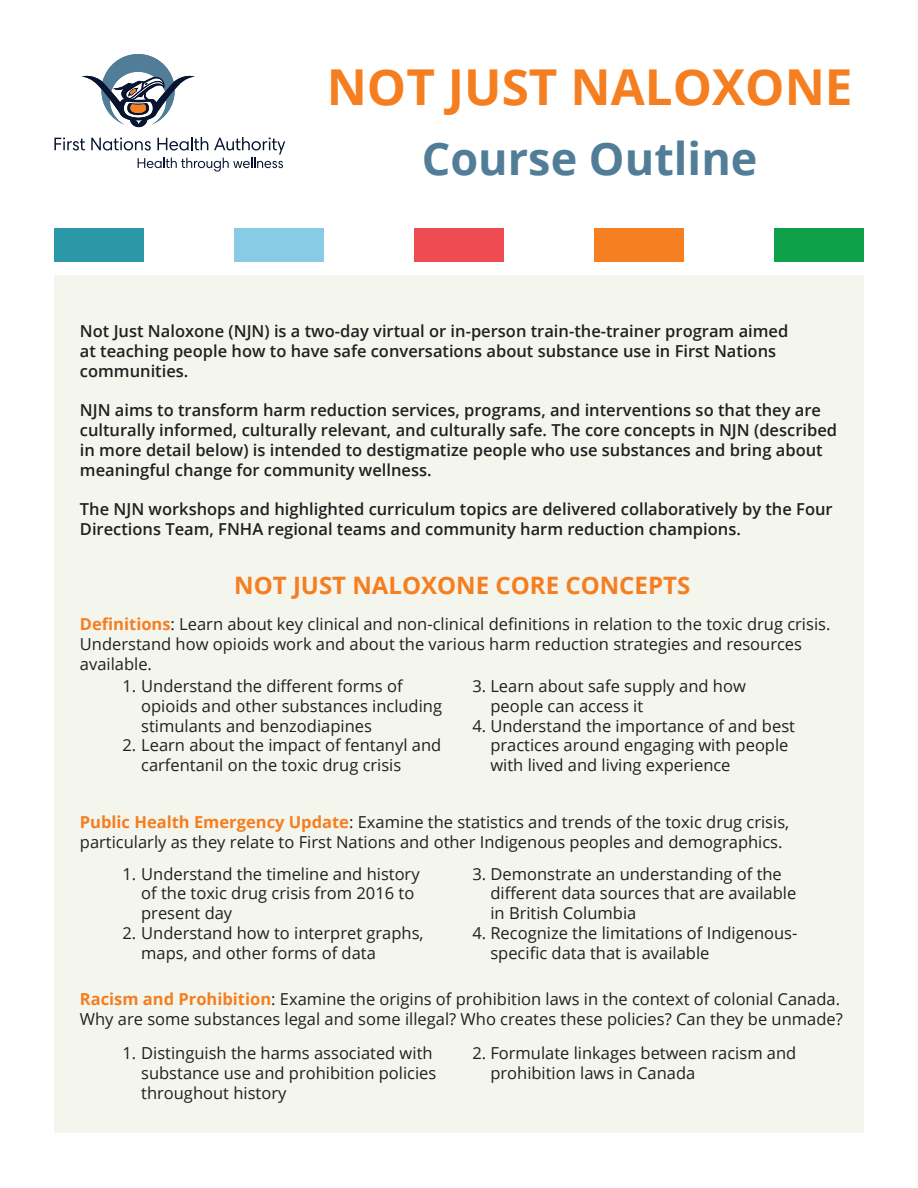
<style>
.page{position:relative;width:918px;height:1188px;background:#fff}
.page>*{position:absolute;margin:0;border:0;box-sizing:border-box;transform-origin:0 0}
.t1{font:700 49.5px "Open Sans";color:#f57e20}
.t2{font:700 45px "Open Sans";color:#527d98}
.t3{font:700 24px "Open Sans";color:#f57e20}
.t4{font:16.5px/19.8px "Open Sans";color:#231f20}
.t5{font:600 16.5px/19.8px "Open Sans";color:#231f20}
.s1{font-weight:700;color:#f57e20}
</style>
<div class="page">
<svg style="left:54px;top:138px;width:31px;height:13px"></svg>
<svg style="left:91px;top:137px;width:194px;height:35px"></svg>
<svg style="left:82px;top:54px;width:113px;height:74px"></svg>
<div style="left:54px;top:228px;width:89px;height:34px;background:#2a98a7"></div>
<div style="left:234px;top:228px;width:90px;height:34px;background:#88cbe5"></div>
<div style="left:414px;top:228px;width:90px;height:34px;background:#ef4b52"></div>
<div style="left:594px;top:228px;width:90px;height:34px;background:#f57f21"></div>
<div style="left:775px;top:228px;width:89px;height:34px;background:#0fa14a"></div>
<div style="left:54px;top:275px;width:810px;height:858px;background:#f4f5ed"></div>
<p class="t1" style="left:327px;top:52px;width:527px">NOT JUST NALOXONE</p>
<p class="t2" style="left:422px;top:127px;width:337px">Course Outline</p>
<p class="t5" style="left:80px;top:321px;width:710px">Not Just Naloxone (NJN) is a two-day virtual or in-person train-the-trainer program aimed at teaching people how to have safe conversations about substance use in First Nations communities.</p>
<p class="t5" style="left:80px;top:400px;width:759px">NJN aims to transform harm reduction services, programs, and interventions so that they are culturally informed, culturally relevant, and culturally safe. The core concepts in NJN (described in more detail below) is intended to destigmatize people who use substances and bring about meaningful change for community wellness.</p>
<p class="t5" style="left:80px;top:499px;width:754px">The NJN workshops and highlighted curriculum topics are delivered collaboratively by the Four<br>Directions Team, FNHA regional teams and community harm reduction champions.</p>
<p class="t3" style="left:234px;top:568px;width:457px">NOT JUST NALOXONE CORE CONCEPTS</p>
<p class="t4" style="left:80px;top:614px;width:752px"><span class="s1">Definitions</span>: Learn about key clinical and non-clinical definitions in relation to the toxic drug crisis.<br>Understand how opioids work and about the various harm reduction strategies and resources available.</p>
<p class="t4" style="left:141px;top:676px;width:302px;text-indent:-19px">1. Understand the different forms of opioids and other substances including stimulants and benzodiapines</p>
<p class="t4" style="left:141px;top:735px;width:302px;text-indent:-19px">2. Learn about the impact of fentanyl and carfentanil on the toxic drug crisis</p>
<p class="t4" style="left:490px;top:676px;width:257px;text-indent:-18px">3. Learn about safe supply and how people can access it</p>
<p class="t4" style="left:490px;top:715px;width:306px;text-indent:-18px">4. Understand the importance of and best practices around engaging with people with lived and living experience</p>
<p class="t4" style="left:80px;top:812px;width:711px"><span class="s1">Public Health Emergency Update</span>: Examine the statistics and trends of the toxic drug crisis, particularly as they relate to First Nations and other Indigenous peoples and demographics.</p>
<p class="t4" style="left:141px;top:863px;width:280px;text-indent:-19px">1. Understand the timeline and history of the toxic drug crisis from 2016 to present day</p>
<p class="t4" style="left:141px;top:923px;width:284px;text-indent:-19px">2. Understand how to interpret graphs, maps, and other forms of data</p>
<p class="t4" style="left:490px;top:863px;width:307px;text-indent:-18px">3. Demonstrate an understanding of the different data sources that are available in British Columbia</p>
<p class="t4" style="left:490px;top:923px;width:309px;text-indent:-18px">4. Recognize the limitations of Indigenous&shy;specific data that is available</p>
<p class="t4" style="left:80px;top:989px;width:764px"><span class="s1">Racism and Prohibition</span>: Examine the origins of prohibition laws in the context of colonial Canada.<br>Why are some substances legal and some illegal? Who creates these policies? Can they be unmade?</p>
<p class="t4" style="left:141px;top:1043px;width:297px;text-indent:-19px">1. Distinguish the harms associated with substance use and prohibition policies throughout history</p>
<p class="t4" style="left:490px;top:1043px;width:308px;text-indent:-18px">2. Formulate linkages between racism and prohibition laws in Canada</p>
</div>
